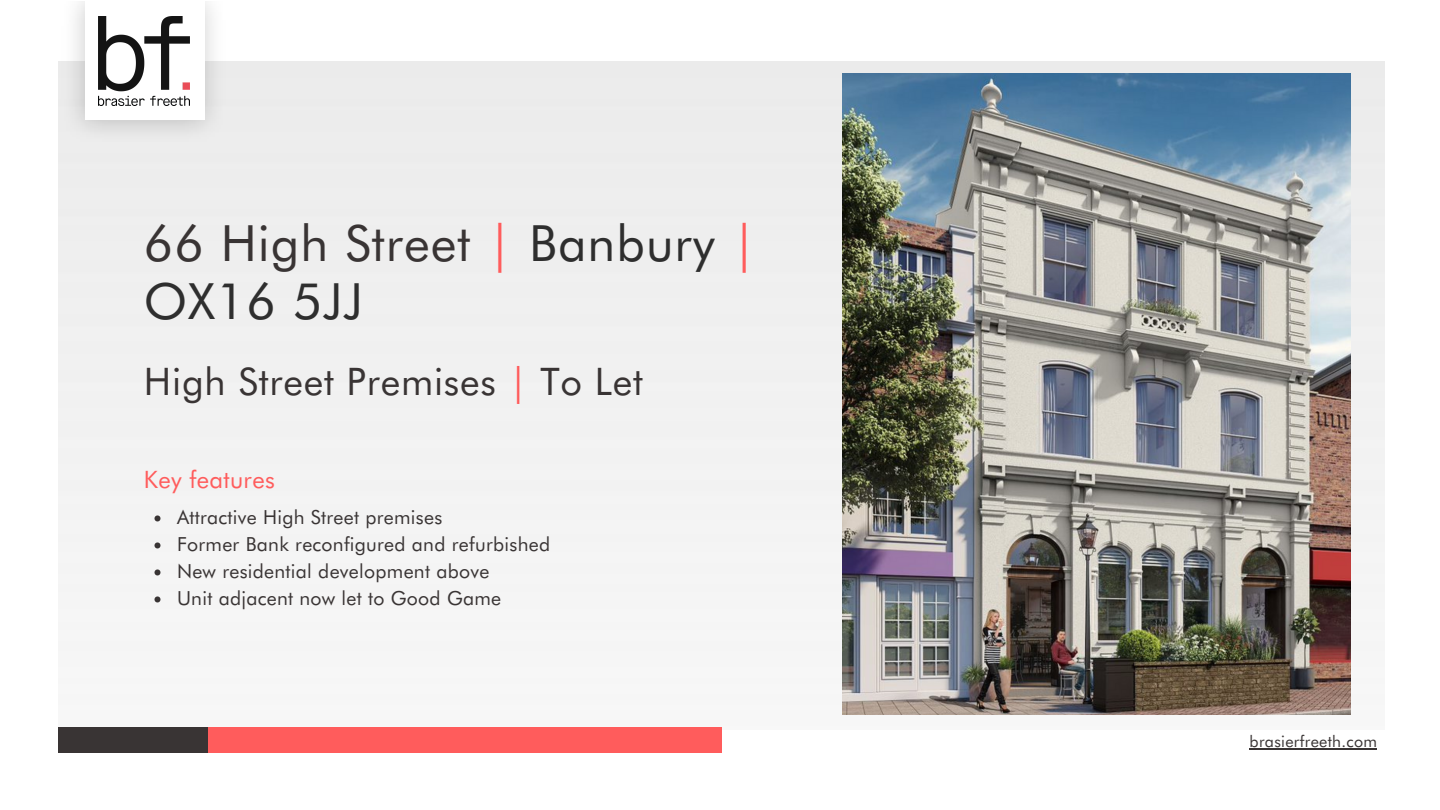
<style>
.page{position:relative;width:1440px;height:810px;background:#fff}
.page>*{position:absolute;margin:0;border:0;box-sizing:border-box;transform-origin:0 0}
.t1{font:50px/58.4px "Futura BT";letter-spacing:.02em;color:#2e2e2e}
.t2{font:38px "Futura BT";letter-spacing:.02em;color:#393434}
.t3{font:24px "Futura BT";letter-spacing:.015em;color:#ff5c5c}
.t4{font:19.4px/27px "Futura BT";letter-spacing:.015em;color:#393434}
.t5{font:16px "Futura BT";letter-spacing:.02em;color:#393434}
.s1{color:#393434}
.s2{color:#ff5c5c}
</style>
<div class="page">
<div style="left:58px;top:62px;width:1326px;height:667px;background:#f1f1f1"></div>
<img style="left:62px;top:2px;width:163px;height:139px">
<div style="left:85px;top:0;width:119px;height:119px;background:#fff"></div>
<img style="left:98px;top:17px;width:92px;height:88px">
<div style="left:204px;top:727px;width:517px;height:26px;background:#ff5c5c"></div>
<div style="left:58px;top:727px;width:150px;height:26px;background:#393434"></div>
<img style="left:842px;top:74px;width:509px;height:640px">
<hr style="left:1250px;top:748px;width:127px;height:2px;background:#393434">
<svg style="left:154px;top:515px;width:6px;height:6px"></svg>
<svg style="left:154px;top:542px;width:6px;height:6px"></svg>
<svg style="left:154px;top:569px;width:6px;height:6px"></svg>
<svg style="left:154px;top:596px;width:6px;height:6px"></svg>
<h1 class="t1" style="left:144px;top:210px;width:614px"><span class="s1">66 High Street</span> <span class="s2">|</span> Banbury <span class="s2">|<br></span>OX16 5JJ</h1>
<h2 class="t2" style="left:144px;top:354px;width:501px">High Street Premises <span class="s2">|</span> To Let</h2>
<p class="t3" style="left:144px;top:462px;width:132px">Key features</p>
<p class="t4" style="left:177px;top:503px;width:375px">Attractive High Street premises<br>Former Bank reconfigured and refurbished New residential development above<br>Unit adjacent now let to Good Game</p>
<p class="t5" style="left:1250px;top:729px;width:129px">brasierfreeth.com</p>
</div>
